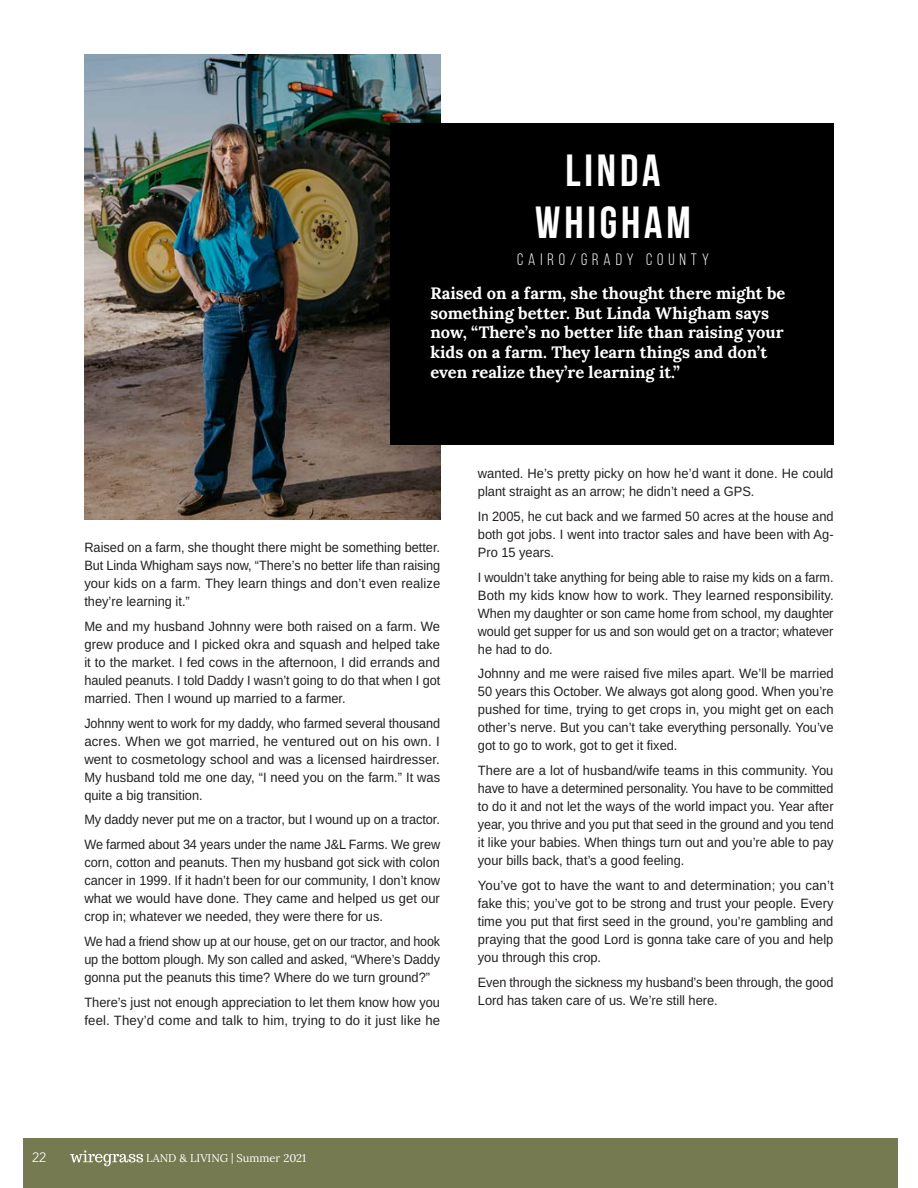
<style>
.page{position:relative;width:918px;height:1188px;background:#fff}
.page>*{position:absolute;margin:0;border:0;box-sizing:border-box;transform-origin:0 0}
.t1{font:700 45px/52.5px "Bebas Neue";letter-spacing:.085em;color:#fff;text-align:center}
.t2{font:700 16.5px/19.8px "Lora";color:#fff}
.t3{font:16.5px "Bebas Neue";letter-spacing:.3em;color:#fff}
.t4{font:13.5px/18px "Arimo";color:#231f20;text-align:justify;scale:.96 1}
.t5{font:13.5px/18px "Arimo";color:#231f20;text-align:justify;scale:.95 1}
.t6{font:13.5px/18px "Arimo";color:#231f20;scale:.94 1}
.t7{font:13.5px/18px "Arimo";color:#231f20;text-align:justify;scale:.93 1}
.t8{font:13.5px/18px "Arimo";color:#231f20;text-align:justify}
.t9{font:13.5px/18px "Arimo";color:#231f20;text-align:justify;scale:.92 1}
.t10{font:300 13.5px "Avenir LT Std";color:#fff}
.t11{font:11.1px "Lora";color:#fff}
.s1{font-size:10.5px}
</style>
<div class="page">
<div style="left:23px;top:1138px;width:875px;height:50px;background:#757a51"></div>
<svg style="left:70px;top:1150px;width:73px;height:16px"></svg>
<img style="left:84px;top:54px;width:356px;height:466px">
<div style="left:390px;top:123px;width:444px;height:322px;background:#010000"></div>
<h1 class="t1" style="left:535px;top:144px;width:157px">LINDA<br>WHIGHAM</h1>
<p class="t3" style="left:517px;top:251px;width:193px">CAIRO/GRADY COUNTY</p>
<p class="t2" style="left:430px;top:282px;width:356px">Raised on a farm, she thought there might be something better. But Linda Whigham says now, “There’s no better life than raising your kids on a farm. They learn things and don’t even realize they’re learning it.”</p>
<p class="t5" style="left:84px;top:539px;width:376px">Raised on a farm, she thought there might be something better.<br>But Linda Whigham says now, “There’s no better life than raising your kids on a farm. They learn things and don’t even realize they’re learning it.”</p>
<p class="t4" style="left:84px;top:618px;width:372px">Me and my husband Johnny were both raised on a farm. We grew produce and I picked okra and squash and helped take it to the market. I fed cows in the afternoon, I did errands and hauled peanuts. I told Daddy I wasn’t going to do that when I got married. Then I wound up married to a farmer.</p>
<p class="t7" style="left:84px;top:714px;width:384px">Johnny went to work for my daddy, who farmed several thousand acres. When we got married, he ventured out on his own. I went to cosmetology school and was a licensed hairdresser.<br>My husband told me one day, “I need you on the farm.” It was quite a big transition.</p>
<p class="t6" style="left:84px;top:808px;width:380px;line-height:24.8px">My daddy never put me on a tractor, but I wound up on a tractor.<br>We farmed about 34 years under the name J&amp;L Farms. We grew</p>
<p class="t5" style="left:84px;top:854px;width:376px">corn, cotton and peanuts. Then my husband got sick with colon cancer in 1999. If it hadn’t been for our community, I don’t know what we would have done. They came and helped us get our crop in; whatever we needed, they were there for us.</p>
<p class="t9" style="left:84px;top:933px;width:388px">We had a friend show up at our house, get on our tractor, and hook up the bottom plough. My son called and asked, “Where’s Daddy gonna put the peanuts this time? Where do we turn ground?”</p>
<p class="t5" style="left:84px;top:993px;width:376px">There’s just not enough appreciation to let them know how you feel. They’d come and talk to him, trying to do it just like he</p>
<p class="t4" style="left:478px;top:465px;width:372px">wanted. He’s pretty picky on how he’d want it done. He could plant straight as an arrow; he didn’t need a GPS.</p>
<p class="t5" style="left:478px;top:508px;width:376px">In 2005, he cut back and we farmed 50 acres at the house and both got jobs. I went into tractor sales and have been with Ag-Pro 15 years.</p>
<p class="t6" style="left:478px;top:568px;width:380px;text-align:justify">I wouldn’t take anything for being able to raise my kids on a farm.<br>Both my kids know how to work. They learned responsibility.<br>When my daughter or son came home from school, my daughter would get supper for us and son would get on a tractor; whatever he had to do.</p>
<p class="t4" style="left:478px;top:665px;width:372px">Johnny and me were raised five miles apart. We’ll be married 50 years this October. We always got along good. When you’re pushed for time, trying to get crops in, you might get on each other’s nerve. But you can’t take everything personally. You’ve got to go to work, got to get it fixed.</p>
<p class="t4" style="left:478px;top:762px;width:372px">There are a lot of husband/wife teams in this community. You have to have a determined personality. You have to be committed to do it and not let the ways of the world impact you. Year after year, you thrive and you put that seed in the ground and you tend it like your babies. When things turn out and you’re able to pay your bills back, that’s a good feeling.</p>
<p class="t8" style="left:478px;top:877px;width:357px">You’ve got to have the want to and determination; you can’t fake this; you’ve got to be strong and trust your people. Every time you put that first seed in the ground, you’re gambling and praying that the good Lord is gonna take care of you and help you through this crop.</p>
<p class="t7" style="left:478px;top:973px;width:384px">Even through the sickness my husband’s been through, the good<br>Lord has taken care of us. We’re still here.</p>
<p class="t10" style="left:32px;top:1150px;width:16px">22</p>
<p class="t11" style="left:146px;top:1150px;width:162px">LAND &amp; LIVING <span class="s1">|</span> Summer 2021</p>
</div>
